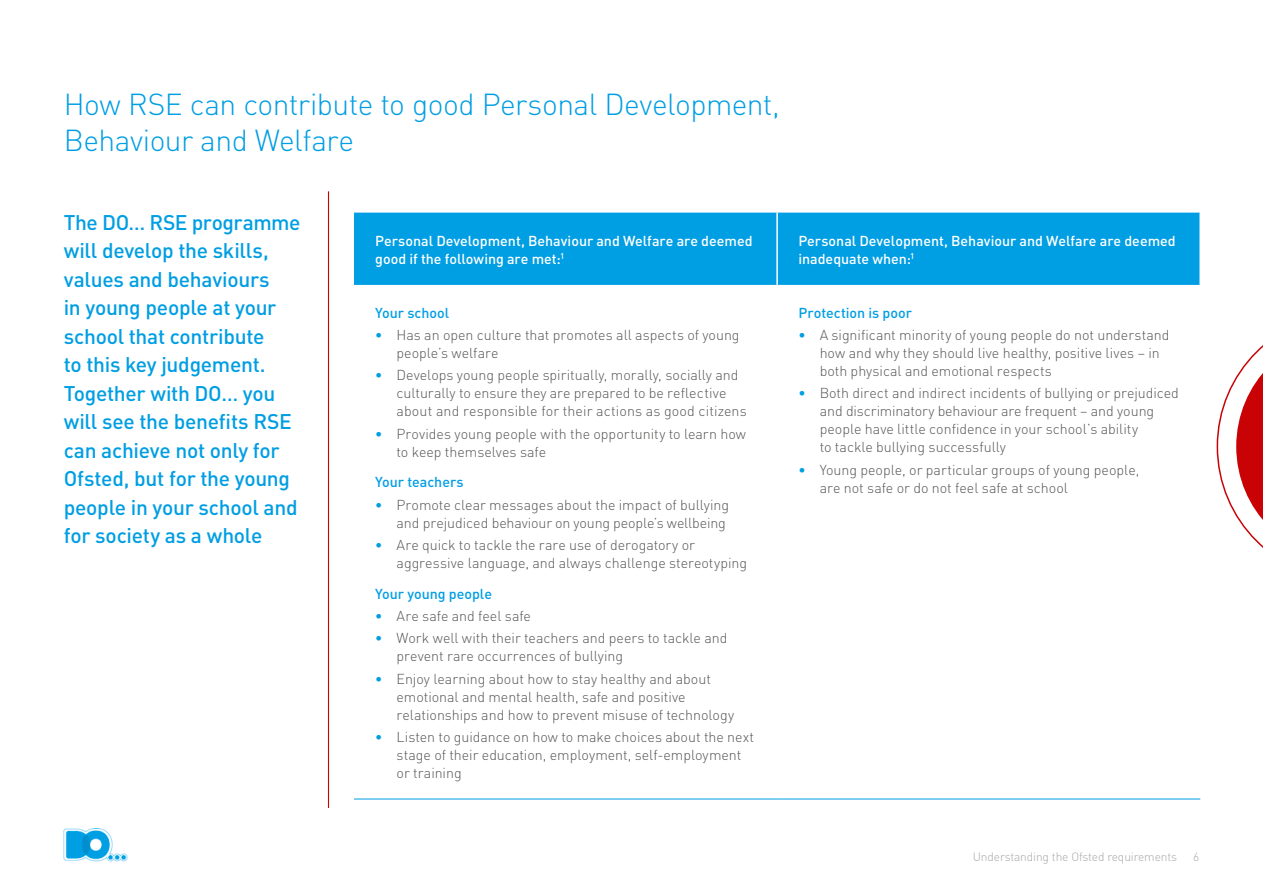
<style>
.page{position:relative;width:1263px;height:893px;background:#fff}
.page>*{position:absolute;margin:0;border:0;box-sizing:border-box;transform-origin:0 0}
.t1{font:300 30px/36px "DIN";letter-spacing:-.02em;color:#009ee3}
.t2{font:500 21px/28.5px "DIN";letter-spacing:-.015em;color:#009ee3}
.t3{font:300 14.25px/18px "DIN";color:#565655}
.t4{font:500 14.25px/18px "DIN";color:#fff}
.t5{font:500 14.25px "DIN";color:#009ee3}
.t6{font:300 12px "DIN";letter-spacing:-.01em;color:#a7a7a8}
.s1{font-weight:500;color:#009ee3}
</style>
<div class="page">
<svg style="left:1216px;top:345px;width:47px;height:203px"></svg>
<img style="left:63px;top:828px;width:65px;height:33px">
<hr style="left:328px;top:191px;width:1px;height:617px;background:#c80205">
<div style="left:354px;top:213px;width:845px;height:72px;background:#009ee3"></div>
<hr style="left:354px;top:799px;width:423px;height:1px;background:#009ee3">
<hr style="left:777px;top:799px;width:423px;height:1px;background:#009ee3">
<hr style="left:776px;top:213px;width:2px;height:72px;background:#fff">
<h1 class="t1" style="left:64px;top:86px;width:718px">How RSE can contribute to good Personal Development,<br>Behaviour and Welfare</h1>
<p class="t2" style="left:64px;top:207px;width:238px">The DO… RSE programme will develop the skills, values and behaviours<br>in young people at your school that contribute<br>to this key judgement.<br>Together with DO… you will see the benefits RSE can achieve not only for<br>Ofsted, but for the young people in your school and for society as a whole</p>
<p class="t4" style="left:375px;top:231px;width:379px">Personal Development, Behaviour and Welfare are deemed good if the following are met:<sup>1</sup></p>
<p class="t4" style="left:798px;top:231px;width:379px">Personal Development, Behaviour and Welfare are deemed inadequate when:<sup>1</sup></p>
<p class="t5" style="left:375px;top:304px;width:75px">Your school</p>
<p class="t3" style="left:396px;top:326px;width:345px;text-indent:-21px"><span class="s1">•</span> Has an open culture that promotes all aspects of young people’s welfare</p>
<p class="t3" style="left:396px;top:366px;width:352px;text-indent:-21px"><span class="s1">•</span> Develops young people spiritually, morally, socially and culturally to ensure they are prepared to be reflective about and responsible for their actions as good citizens</p>
<p class="t3" style="left:396px;top:424px;width:351px;text-indent:-21px"><span class="s1">•</span> Provides young people with the opportunity to learn how to keep themselves safe</p>
<p class="t5" style="left:375px;top:473px;width:90px">Your teachers</p>
<p class="t3" style="left:375px;top:495px;width:355px;text-align:right"><span class="s1">•</span> Promote clear messages about the impact of bullying and prejudiced behaviour on young people’s wellbeing</p>
<p class="t3" style="left:396px;top:536px;width:352px;text-indent:-21px"><span class="s1">•</span> Are quick to tackle the rare use of derogatory or aggressive language, and always challenge stereotyping</p>
<p class="t5" style="left:375px;top:584px;width:118px">Your young people</p>
<p class="t3" style="left:375px;top:607px;width:157px"><span class="s1">•</span> Are safe and feel safe</p>
<p class="t3" style="left:396px;top:629px;width:332px;text-indent:-21px"><span class="s1">•</span> Work well with their teachers and peers to tackle and prevent rare occurrences of bullying</p>
<p class="t3" style="left:396px;top:669px;width:339px;text-indent:-21px"><span class="s1">•</span> Enjoy learning about how to stay healthy and about emotional and mental health, safe and positive relationships and how to prevent misuse of technology</p>
<p class="t3" style="left:396px;top:727px;width:359px;text-indent:-21px"><span class="s1">•</span> Listen to guidance on how to make choices about the next stage of their education, employment, self-employment or training</p>
<p class="t5" style="left:798px;top:304px;width:115px">Protection is poor</p>
<p class="t3" style="left:820px;top:326px;width:351px;text-indent:-21px"><span class="s1">•</span> A significant minority of young people do not understand how and why they should live healthy, positive lives – in both physical and emotional respects</p>
<p class="t3" style="left:820px;top:384px;width:361px;text-indent:-21px"><span class="s1">•</span> Both direct and indirect incidents of bullying or prejudiced and discriminatory behaviour are frequent – and young people have little confidence in your school’s ability<br>to tackle bullying successfully</p>
<p class="t3" style="left:820px;top:460px;width:321px;text-indent:-21px"><span class="s1">•</span> Young people, or particular groups of young people, are not safe or do not feel safe at school</p>
<p class="t6" style="left:973px;top:849px;width:206px">Understanding the Ofsted requirements</p>
<p class="t6" style="left:1193px;top:849px;width:8px">6</p>
</div>
